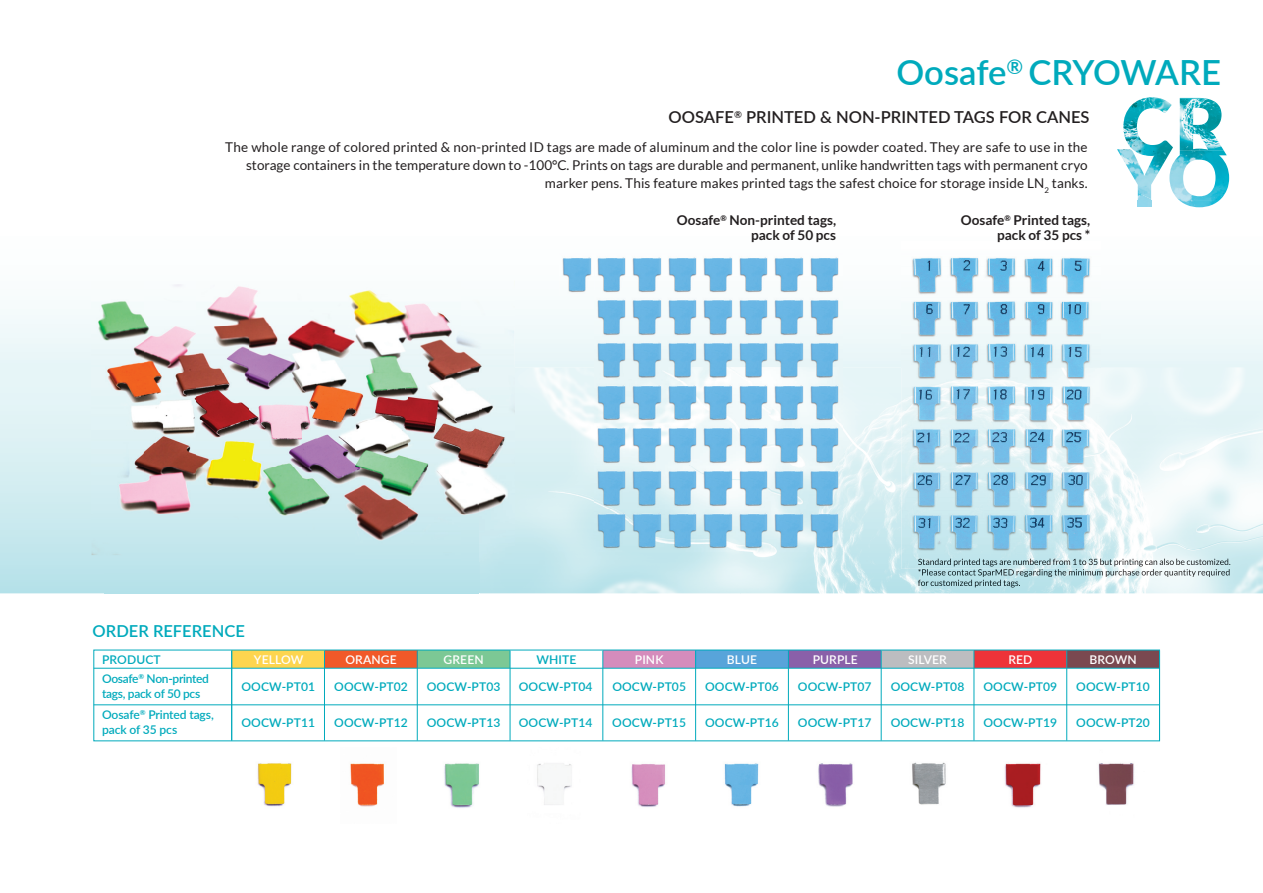
<style>
.page{position:relative;width:1263px;height:893px;background:#fff}
.page>*{position:absolute;margin:0;border:0;box-sizing:border-box;transform-origin:0 0}
.t1{font:600 34.65px "Lato";letter-spacing:-.005em;color:#00aabc}
.t2{font:600 16.5px "Lato";color:#231f20}
.t3{font:600 16.5px "Lato";color:#00aabc}
.t4{font:13.5px/18px "Lato";letter-spacing:.01em;color:#231f20;text-align:right}
.t5{font:700 13.5px/15px "Lato";color:#231f20;text-align:right}
.t6{font:600 12px "Lato";letter-spacing:.01em;color:#00aabc}
.t7{font:600 12px "Lato";letter-spacing:.01em;color:#fff}
.t8{font:600 12px/21px "Lato";letter-spacing:-.02em;color:#00aabc}
.t9{font:600 12px/19.5px "Lato";letter-spacing:-.025em;color:#00aabc}
.t10{font:600 12px "Lato";letter-spacing:-.01em;color:#00aabc}
</style>
<div class="page">
<img style="left:1100px;top:303px;width:163px;height:245px">
<img style="left:480px;top:593px;width:783px;height:142px">
<img style="left:480px;top:368px;width:469px;height:225px">
<img style="left:949px;top:548px;width:314px;height:45px">
<img style="left:901px;top:257px;width:199px;height:312px">
<img style="left:562px;top:257px;width:277px;height:36px">
<img style="left:594px;top:298px;width:249px;height:254px">
<img style="left:594px;top:257px;width:1px;height:36px">
<img style="left:1098px;top:763px;width:36px;height:42px">
<img style="left:257px;top:763px;width:35px;height:44px">
<img style="left:1004px;top:763px;width:37px;height:45px">
<img style="left:631px;top:764px;width:34px;height:43px">
<img style="left:350px;top:763px;width:34px;height:44px">
<img style="left:818px;top:763px;width:35px;height:44px">
<img style="left:724px;top:763px;width:35px;height:44px">
<img style="left:912px;top:762px;width:34px;height:43px">
<img style="left:444px;top:763px;width:35px;height:45px">
<img style="left:537px;top:763px;width:35px;height:42px">
<div style="left:417px;top:650px;width:93px;height:18px;background:#7cc895"></div>
<div style="left:325px;top:650px;width:92px;height:18px;background:#f15929"></div>
<div style="left:232px;top:650px;width:93px;height:18px;background:#fdd54f"></div>
<div style="left:1067px;top:650px;width:92px;height:18px;background:#7a4950"></div>
<div style="left:603px;top:650px;width:93px;height:18px;background:#d58cbc"></div>
<div style="left:696px;top:650px;width:92px;height:18px;background:#58a4da"></div>
<div style="left:788px;top:650px;width:93px;height:18px;background:#8a60a9"></div>
<div style="left:881px;top:650px;width:93px;height:18px;background:#bcbdc0"></div>
<div style="left:974px;top:650px;width:93px;height:18px;background:#ee3339"></div>
<hr style="left:94px;top:704px;width:1065px;height:1px;background:#00aabc">
<hr style="left:94px;top:668px;width:1065px;height:1px;background:#00aabc">
<hr style="left:231px;top:650px;width:1px;height:90px;background:#00aabc">
<hr style="left:324px;top:650px;width:1px;height:90px;background:#00aabc">
<hr style="left:417px;top:650px;width:1px;height:90px;background:#00aabc">
<hr style="left:510px;top:650px;width:1px;height:90px;background:#00aabc">
<hr style="left:602px;top:650px;width:1px;height:90px;background:#00aabc">
<hr style="left:695px;top:650px;width:1px;height:90px;background:#00aabc">
<hr style="left:788px;top:650px;width:1px;height:90px;background:#00aabc">
<hr style="left:881px;top:650px;width:1px;height:90px;background:#00aabc">
<hr style="left:973px;top:650px;width:1px;height:90px;background:#00aabc">
<hr style="left:1066px;top:650px;width:1px;height:90px;background:#00aabc">
<hr style="left:1159px;top:650px;width:1px;height:90px;background:#00aabc">
<img style="left:91px;top:284px;width:423px;height:89px">
<img style="left:91px;top:373px;width:389px;height:188px">
<img style="left:480px;top:368px;width:34px;height:193px">
<svg style="left:1138px;top:199px;width:13px;height:8px"></svg>
<img style="left:1117px;top:141px;width:56px;height:58px">
<img style="left:1123px;top:97px;width:49px;height:44px">
<svg style="left:1180px;top:98px;width:27px;height:1px"></svg>
<img style="left:1169px;top:151px;width:60px;height:49px">
<img style="left:1179px;top:200px;width:41px;height:7px">
<img style="left:1180px;top:99px;width:44px;height:52px">
<img style="left:1100px;top:559px;width:130px;height:7px">
<img style="left:918px;top:559px;width:182px;height:7px">
<img style="left:918px;top:569px;width:312px;height:8px">
<svg style="left:918px;top:580px;width:11px;height:6px"></svg>
<img style="left:930px;top:580px;width:90px;height:7px">
<h1 class="t1" style="left:896px;top:48px;width:326px">Oosafe<sup>®</sup> CRYOWARE</h1>
<p class="t2" style="left:669px;top:105px;width:422px">OOSAFE<sup>®</sup> PRINTED &amp; NON-PRINTED TAGS FOR CANES</p>
<p class="t4" style="left:225px;top:138px;width:864px">The whole range of colored printed &amp; non-printed ID tags are made of aluminum and the color line is powder coated. They are safe to use in the storage containers in the temperature down to -100°C. Prints on tags are durable and permanent, unlike handwritten tags with permanent cryo marker pens. This feature makes printed tags the safest choice for storage inside LN<sub>2</sub> tanks.</p>
<p class="t5" style="left:961px;top:213px;width:131px">Oosafe<sup>®</sup> Printed tags, pack of 35 pcs *</p>
<p class="t5" style="left:677px;top:213px;width:161px">Oosafe<sup>®</sup> Non-printed tags, pack of 50 pcs</p>
<p class="t3" style="left:93px;top:619px;width:154px">ORDER REFERENCE</p>
<p class="t9" style="left:102px;top:649px;width:108px">PRODUCT<br>Oosafe<sup>®</sup> Non-printed</p>
<p class="t8" style="left:102px;top:683px;width:113px">tags, pack of 50 pcs<br>Oosafe<sup>®</sup> Printed tags,</p>
<p class="t10" style="left:102px;top:721px;width:77px">pack of 35 pcs</p>
<p class="t7" style="left:254px;top:651px;width:51px">YELLOW</p>
<p class="t6" style="left:241px;top:678px;width:75px">OOCW-PT01</p>
<p class="t6" style="left:241px;top:714px;width:75px">OOCW-PT11</p>
<p class="t7" style="left:345px;top:651px;width:53px">ORANGE</p>
<p class="t6" style="left:334px;top:678px;width:75px">OOCW-PT02</p>
<p class="t6" style="left:334px;top:714px;width:75px">OOCW-PT12</p>
<p class="t7" style="left:444px;top:651px;width:42px">GREEN</p>
<p class="t6" style="left:536px;top:651px;width:41px">WHITE</p>
<p class="t7" style="left:635px;top:651px;width:30px">PINK</p>
<p class="t7" style="left:727px;top:651px;width:32px">BLUE</p>
<p class="t7" style="left:813px;top:651px;width:47px">PURPLE</p>
<p class="t7" style="left:908px;top:651px;width:40px">SILVER</p>
<p class="t7" style="left:1008px;top:651px;width:26px">RED</p>
<p class="t7" style="left:1089px;top:651px;width:49px">BROWN</p>
<p class="t6" style="left:427px;top:678px;width:75px">OOCW-PT03</p>
<p class="t6" style="left:612px;top:678px;width:75px">OOCW-PT05</p>
<p class="t6" style="left:705px;top:678px;width:75px">OOCW-PT06</p>
<p class="t6" style="left:798px;top:678px;width:75px">OOCW-PT07</p>
<p class="t6" style="left:891px;top:678px;width:75px">OOCW-PT08</p>
<p class="t6" style="left:983px;top:678px;width:75px">OOCW-PT09</p>
<p class="t6" style="left:1076px;top:678px;width:75px">OOCW-PT10</p>
<p class="t6" style="left:427px;top:714px;width:75px">OOCW-PT13</p>
<p class="t6" style="left:519px;top:678px;width:75px">OOCW-PT04</p>
<p class="t6" style="left:519px;top:714px;width:75px">OOCW-PT14</p>
<p class="t6" style="left:612px;top:714px;width:75px">OOCW-PT15</p>
<p class="t6" style="left:705px;top:714px;width:75px">OOCW-PT16</p>
<p class="t6" style="left:798px;top:714px;width:75px">OOCW-PT17</p>
<p class="t6" style="left:891px;top:714px;width:75px">OOCW-PT18</p>
<p class="t6" style="left:983px;top:714px;width:75px">OOCW-PT19</p>
<p class="t6" style="left:1076px;top:714px;width:75px">OOCW-PT20</p>
</div>
